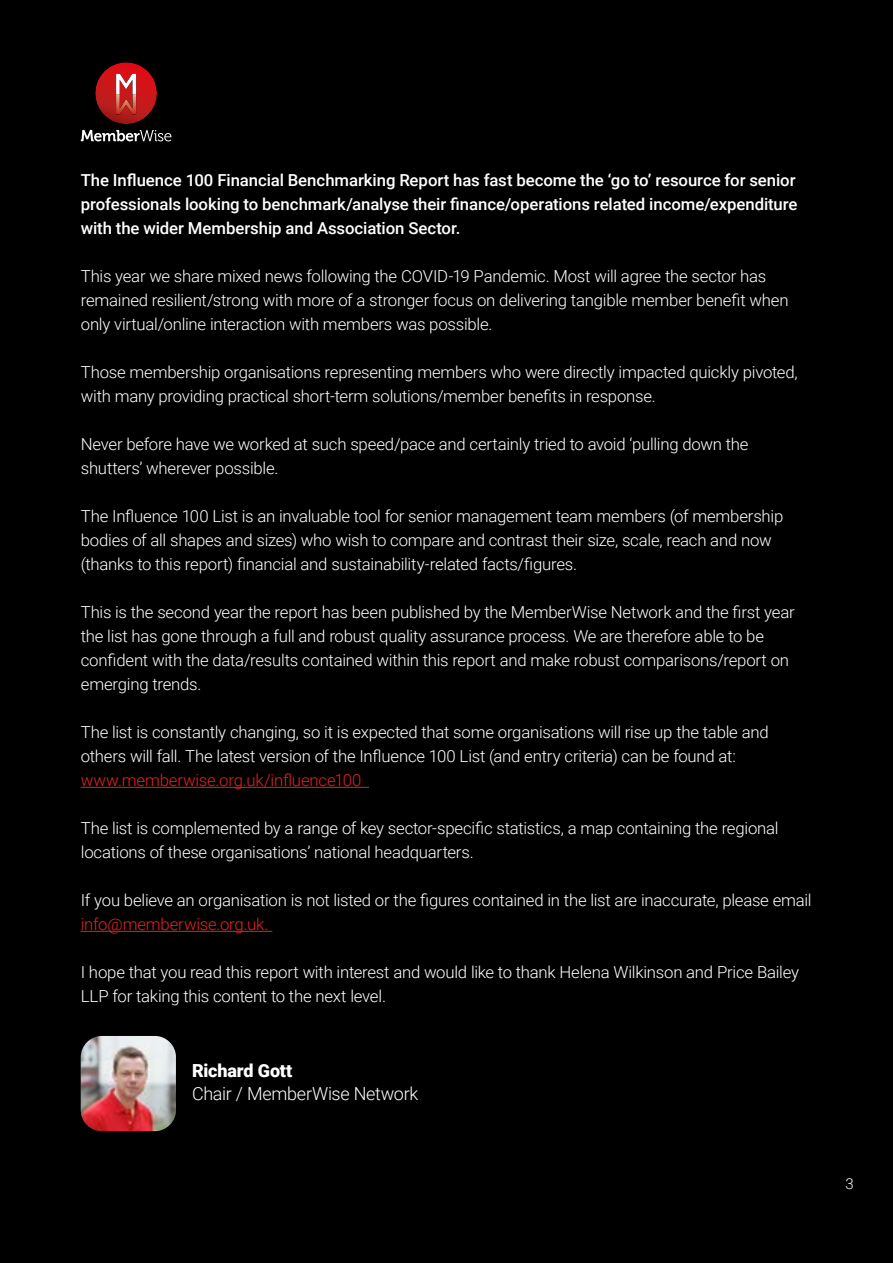
<style>
.page{position:relative;width:893px;height:1263px;background:#000}
.page>*{position:absolute;margin:0;border:0;box-sizing:border-box;transform-origin:0 0}
.t1{font:300 18px "Roboto";letter-spacing:-.015em;color:#fff}
.t2{font:900 18px "Roboto";letter-spacing:-.01em;color:#fff}
.t3{font:300 16.5px/24px "Roboto";letter-spacing:-.015em;color:#fff}
.t4{font:500 16.5px/24px "Roboto";letter-spacing:-.005em;color:#fff}
.t5{font:300 16.5px "Roboto";letter-spacing:-.01em;color:#e5231d}
.t6{font:300 15px "Roboto";color:#fff}
</style>
<div class="page">
<svg style="left:81px;top:130px;width:90px;height:11px"></svg>
<svg style="left:95px;top:62px;width:62px;height:62px"></svg>
<img style="left:116px;top:94px;width:20px;height:20px">
<hr style="left:81px;top:787px;width:288px;height:1px;background:#e5231d">
<hr style="left:81px;top:931px;width:191px;height:1px;background:#e5231d">
<img style="left:81px;top:1036px;width:95px;height:95px">
<p class="t4" style="left:81px;top:168px;width:718px">The Influence 100 Financial Benchmarking Report has fast become the ‘go to’ resource for senior professionals looking to benchmark/analyse their finance/operations related income/expenditure with the wider Membership and Association Sector.</p>
<p class="t3" style="left:81px;top:264px;width:709px">This year we share mixed news following the COVID-19 Pandemic. Most will agree the sector has remained resilient/strong with more of a stronger focus on delivering tangible member benefit when only virtual/online interaction with members was possible.</p>
<p class="t3" style="left:81px;top:360px;width:718px">Those membership organisations representing members who were directly impacted quickly pivoted, with many providing practical short-term solutions/member benefits in response.</p>
<p class="t3" style="left:81px;top:432px;width:669px">Never before have we worked at such speed/pace and certainly tried to avoid ‘pulling down the shutters’ wherever possible.</p>
<p class="t3" style="left:81px;top:504px;width:704px">The Influence 100 List is an invaluable tool for senior management team members (of membership bodies of all shapes and sizes) who wish to compare and contrast their size, scale, reach and now (thanks to this report) financial and sustainability-related facts/figures.</p>
<p class="t3" style="left:81px;top:600px;width:715px">This is the second year the report has been published by the MemberWise Network and the first year the list has gone through a full and robust quality assurance process. We are therefore able to be confident with the data/results contained within this report and make robust comparisons/report on emerging trends.</p>
<p class="t3" style="left:81px;top:720px;width:689px">The list is constantly changing, so it is expected that some organisations will rise up the table and others will fall. The latest version of the Influence 100 List (and entry criteria) can be found at:</p>
<p class="t5" style="left:81px;top:769px;width:282px">www.memberwise.org.uk/influence100</p>
<p class="t3" style="left:81px;top:816px;width:699px">The list is complemented by a range of key sector-specific statistics, a map containing the regional locations of these organisations’ national headquarters.</p>
<p class="t3" style="left:81px;top:888px;width:732px">If you believe an organisation is not listed or the figures contained in the list are inaccurate, please email</p>
<p class="t5" style="left:81px;top:913px;width:189px">info@memberwise.org.uk.</p>
<p class="t3" style="left:81px;top:960px;width:720px">I hope that you read this report with interest and would like to thank Helena Wilkinson and Price Bailey<br>LLP for taking this content to the next level.</p>
<p class="t2" style="left:192px;top:1060px;width:102px">Richard Gott</p>
<p class="t1" style="left:192px;top:1081px;width:228px">Chair / MemberWise Network</p>
<p class="t6" style="left:846px;top:1173px;width:10px">3</p>
</div>
